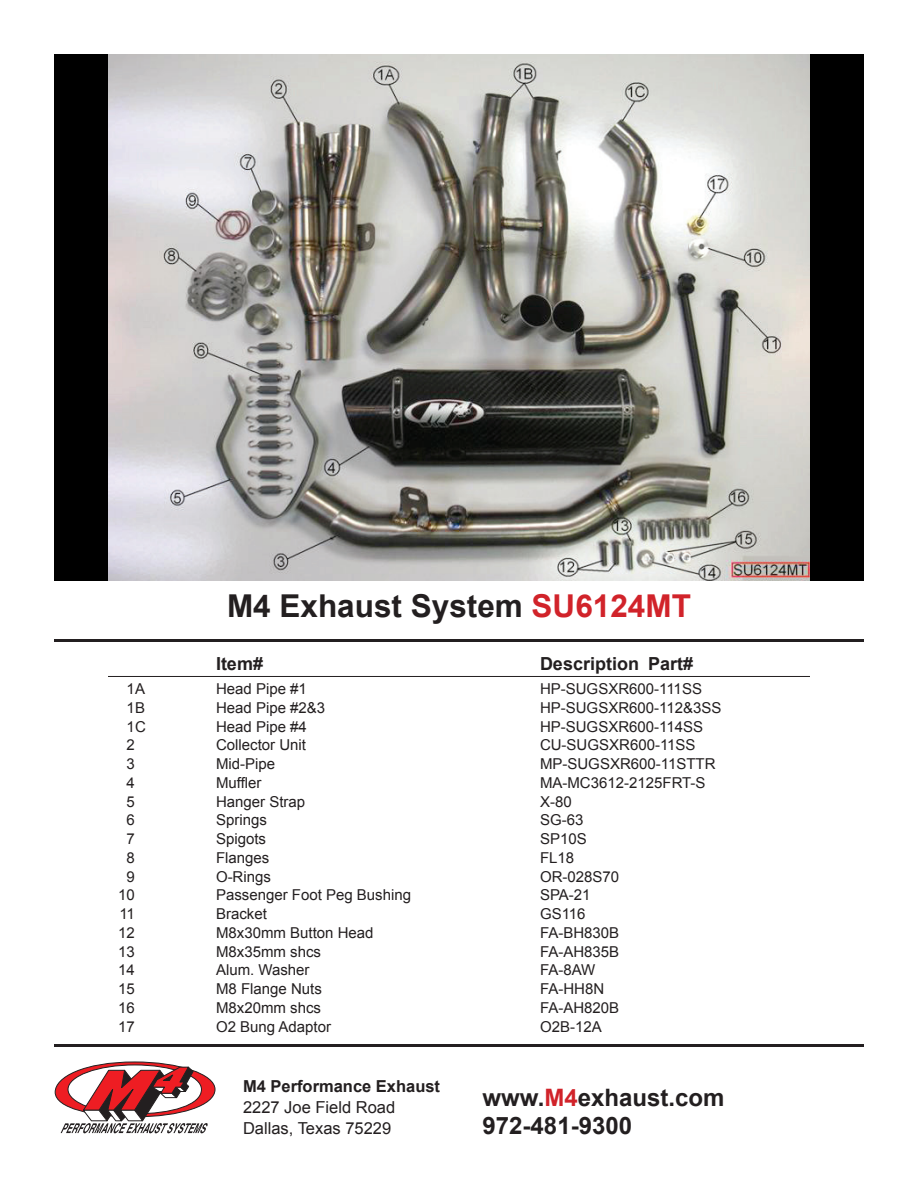
<style>
.page{position:relative;width:918px;height:1188px;background:#fff}
.page>*{position:absolute;margin:0;border:0;box-sizing:border-box;transform-origin:0 0}
.t1{font:700 31.5px "Arial";color:#231f20}
.t2{font:700 24px/28.5px "Arial";color:#231f20}
.t3{font:700 18px "Arial";color:#231f20}
.t4{font:16.5px/21px "Arial";color:#231f20}
.t5{font:700 16.5px "Arial";color:#231f20}
.t6{font:15px "Arial";color:#231f20}
.s1{color:#d1232a}
</style>
<div class="page">
<div style="left:54px;top:54px;width:810px;height:526px;background:#000"></div>
<svg style="left:54px;top:1061px;width:162px;height:72px"></svg>
<hr style="left:54px;top:1044px;width:810px;height:3px;background:#231f20">
<hr style="left:54px;top:639px;width:810px;height:3px;background:#231f20">
<hr style="left:108px;top:676px;width:702px;height:1px;background:#231f20">
<img style="left:108px;top:54px;width:702px;height:526px">
<h1 class="t1" style="left:227px;top:585px;width:465px">M4 Exhaust System <span class="s1">SU6124MT</span></h1>
<p class="t3" style="left:216px;top:652px;width:49px">Item#</p>
<p class="t3" style="left:540px;top:652px;width:155px">Description Part#</p>
<p class="t6" style="left:127px;top:679px;width:20px">1A</p>
<p class="t6" style="left:216px;top:679px;width:92px">Head Pipe #1</p>
<p class="t6" style="left:540px;top:679px;width:164px">HP-SUGSXR600-111SS</p>
<p class="t6" style="left:127px;top:698px;width:20px">1B</p>
<p class="t6" style="left:216px;top:698px;width:111px">Head Pipe #2&amp;3</p>
<p class="t6" style="left:540px;top:698px;width:183px">HP-SUGSXR600-112&amp;3SS</p>
<p class="t6" style="left:127px;top:717px;width:21px">1C</p>
<p class="t6" style="left:216px;top:717px;width:92px">Head Pipe #4</p>
<p class="t6" style="left:540px;top:717px;width:165px">HP-SUGSXR600-114SS</p>
<p class="t6" style="left:127px;top:735px;width:10px">2</p>
<p class="t6" style="left:216px;top:735px;width:92px">Collector Unit</p>
<p class="t6" style="left:540px;top:735px;width:157px">CU-SUGSXR600-11SS</p>
<p class="t6" style="left:127px;top:754px;width:10px">3</p>
<p class="t6" style="left:216px;top:754px;width:61px">Mid-Pipe</p>
<p class="t6" style="left:540px;top:754px;width:177px">MP-SUGSXR600-11STTR</p>
<p class="t6" style="left:127px;top:773px;width:10px">4</p>
<p class="t6" style="left:216px;top:773px;width:47px">Muffler</p>
<p class="t6" style="left:540px;top:773px;width:167px">MA-MC3612-2125FRT-S</p>
<p class="t6" style="left:127px;top:792px;width:10px">5</p>
<p class="t6" style="left:216px;top:792px;width:91px">Hanger Strap</p>
<p class="t6" style="left:540px;top:792px;width:33px">X-80</p>
<p class="t6" style="left:127px;top:810px;width:10px">6</p>
<p class="t6" style="left:216px;top:810px;width:52px">Springs</p>
<p class="t6" style="left:540px;top:810px;width:45px">SG-63</p>
<p class="t6" style="left:127px;top:829px;width:10px">7</p>
<p class="t6" style="left:216px;top:829px;width:52px">Spigots</p>
<p class="t6" style="left:540px;top:829px;width:48px">SP10S</p>
<p class="t6" style="left:127px;top:848px;width:10px">8</p>
<p class="t6" style="left:216px;top:848px;width:55px">Flanges</p>
<p class="t6" style="left:540px;top:848px;width:36px">FL18</p>
<p class="t6" style="left:127px;top:867px;width:10px">9</p>
<p class="t6" style="left:216px;top:867px;width:57px">O-Rings</p>
<p class="t6" style="left:540px;top:867px;width:81px">OR-028S70</p>
<p class="t6" style="left:118px;top:885px;width:18px">10</p>
<p class="t6" style="left:216px;top:885px;width:197px">Passenger Foot Peg Bushing</p>
<p class="t6" style="left:540px;top:885px;width:52px">SPA-21</p>
<p class="t6" style="left:119px;top:904px;width:17px">11</p>
<p class="t6" style="left:216px;top:904px;width:52px">Bracket</p>
<p class="t6" style="left:540px;top:904px;width:47px">GS116</p>
<p class="t6" style="left:118px;top:923px;width:18px">12</p>
<p class="t6" style="left:216px;top:923px;width:159px">M8x30mm Button Head</p>
<p class="t6" style="left:540px;top:923px;width:81px">FA-BH830B</p>
<p class="t6" style="left:118px;top:942px;width:18px">13</p>
<p class="t6" style="left:216px;top:942px;width:107px">M8x35mm shcs</p>
<p class="t6" style="left:540px;top:942px;width:81px">FA-AH835B</p>
<p class="t6" style="left:118px;top:960px;width:18px">14</p>
<p class="t6" style="left:216px;top:960px;width:95px">Alum. Washer</p>
<p class="t6" style="left:540px;top:960px;width:57px">FA-8AW</p>
<p class="t6" style="left:118px;top:979px;width:18px">15</p>
<p class="t6" style="left:216px;top:979px;width:107px">M8 Flange Nuts</p>
<p class="t6" style="left:540px;top:979px;width:66px">FA-HH8N</p>
<p class="t6" style="left:118px;top:998px;width:18px">16</p>
<p class="t6" style="left:216px;top:998px;width:107px">M8x20mm shcs</p>
<p class="t6" style="left:540px;top:998px;width:81px">FA-AH820B</p>
<p class="t6" style="left:118px;top:1017px;width:18px">17</p>
<p class="t6" style="left:216px;top:1017px;width:117px">O2 Bung Adaptor</p>
<p class="t6" style="left:540px;top:1017px;width:63px">O2B-12A</p>
<p class="t5" style="left:243px;top:1075px;width:199px">M4 Performance Exhaust</p>
<p class="t4" style="left:243px;top:1097px;width:154px">2227 Joe Field Road<br>Dallas, Texas 75229</p>
<h2 class="t2" style="left:483px;top:1084px;width:243px">www.<span class="s1">M4</span>exhaust.com<br>972-481-9300</h2>
</div>
